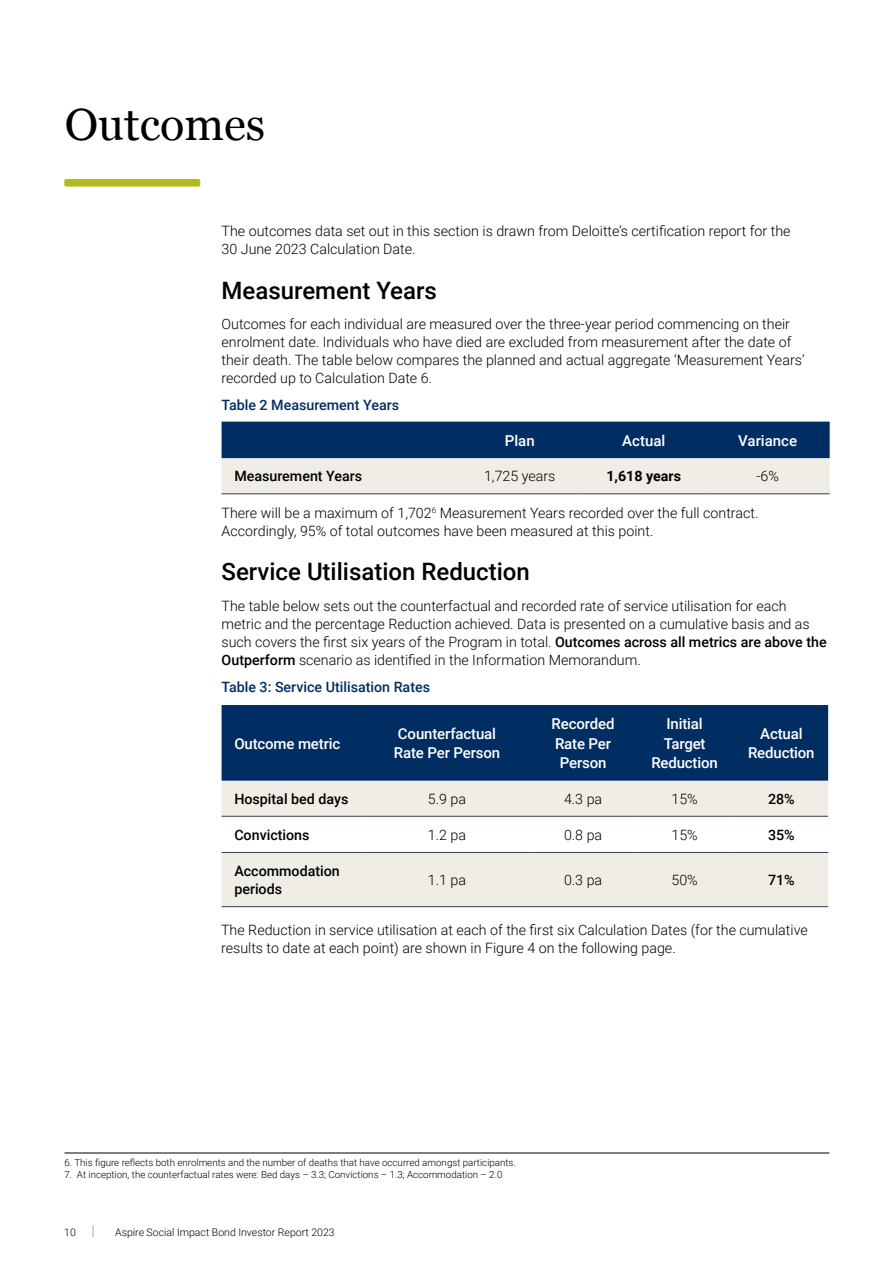
<style>
.page{position:relative;width:893px;height:1263px;background:#fff}
.page>*{position:absolute;margin:0;border:0;box-sizing:border-box;transform-origin:0 0}
.t1{font:45px "Georgia";color:#000}
.t2{font:500 24px "Roboto";color:#000}
.t3{font:500 15px/19.5px "Roboto";letter-spacing:-.01em;color:#fff;text-align:center}
.t4{font:300 14.25px/18px "Roboto";color:#000}
.t5{font:500 14.25px/18px "Roboto";color:#000}
.t6{font:500 14.25px "Roboto";color:#002d62}
.t7{font:700 14.25px "Roboto";color:#000}
.t8{font:300 10.5px "Roboto";color:#000}
.t9{font:300 9.75px "Roboto";color:#000}
.s1{font-weight:500}
</style>
<div class="page">
<svg style="left:93px;top:1225px;width:1px;height:12px"></svg>
<svg style="left:222px;top:422px;width:608px;height:72px;background:#758ba2"></svg>
<hr style="left:222px;top:494px;width:236px;height:1px;background:#363e4a">
<hr style="left:458px;top:494px;width:124px;height:1px;background:#363e4a">
<hr style="left:582px;top:494px;width:124px;height:1px;background:#363e4a">
<hr style="left:706px;top:494px;width:124px;height:1px;background:#363e4a">
<div style="left:222px;top:705px;width:606px;height:76px;background:#002d62"></div>
<svg style="left:222px;top:781px;width:606px;height:125px;fill:#efede6"></svg>
<hr style="left:222px;top:816px;width:140px;height:1px;background:#363e4a">
<hr style="left:362px;top:816px;width:169px;height:1px;background:#363e4a">
<hr style="left:531px;top:816px;width:104px;height:1px;background:#363e4a">
<hr style="left:635px;top:816px;width:100px;height:1px;background:#363e4a">
<hr style="left:735px;top:816px;width:93px;height:1px;background:#363e4a">
<hr style="left:222px;top:852px;width:140px;height:1px;background:#363e4a">
<hr style="left:362px;top:852px;width:169px;height:1px;background:#363e4a">
<hr style="left:531px;top:852px;width:104px;height:1px;background:#363e4a">
<hr style="left:635px;top:852px;width:100px;height:1px;background:#363e4a">
<hr style="left:735px;top:852px;width:93px;height:1px;background:#363e4a">
<hr style="left:222px;top:906px;width:140px;height:1px;background:#363e4a">
<hr style="left:362px;top:906px;width:169px;height:1px;background:#363e4a">
<hr style="left:531px;top:906px;width:104px;height:1px;background:#363e4a">
<hr style="left:635px;top:906px;width:100px;height:1px;background:#363e4a">
<hr style="left:735px;top:906px;width:93px;height:1px;background:#363e4a">
<hr style="left:65px;top:1153px;width:764px;height:1px;background:#000">
<div style="left:64px;top:179px;width:136px;height:8px;background:#b2bb1e;border-radius:2px"></div>
<h1 class="t1" style="left:65px;top:92px;width:202px">Outcomes</h1>
<p class="t4" style="left:222px;top:222px;width:570px">The outcomes data set out in this section is drawn from Deloitte’s certification report for the<br>30 June 2023 Calculation Date.</p>
<h2 class="t2" style="left:222px;top:273px;width:217px">Measurement Years</h2>
<p class="t4" style="left:222px;top:315px;width:584px">Outcomes for each individual are measured over the three-year period commencing on their enrolment date. Individuals who have died are excluded from measurement after the date of their death. The table below compares the planned and actual aggregate ‘Measurement Years’ recorded up to Calculation Date 6.</p>
<p class="t6" style="left:222px;top:395px;width:179px">Table 2 Measurement Years</p>
<p class="t3" style="left:505px;top:430px;width:31px">Plan</p>
<p class="t3" style="left:622px;top:430px;width:45px">Actual</p>
<p class="t3" style="left:738px;top:430px;width:60px">Variance</p>
<p class="t5" style="left:234px;top:466px;width:129px">Measurement Years</p>
<p class="t4" style="left:484px;top:466px;width:73px">1,725 years</p>
<p class="t7" style="left:606px;top:466px;width:76px">1,618 years</p>
<p class="t4" style="left:756px;top:466px;width:24px">-6%</p>
<p class="t4" style="left:222px;top:504px;width:538px">There will be a maximum of 1,702<sup>6</sup> Measurement Years recorded over the full contract.<br>Accordingly, 95% of total outcomes have been measured at this point.</p>
<h2 class="t2" style="left:222px;top:555px;width:310px">Service Utilisation Reduction</h2>
<p class="t4" style="left:222px;top:596px;width:607px">The table below sets out the counterfactual and recorded rate of service utilisation for each metric and the percentage Reduction achieved. Data is presented on a cumulative basis and as such covers the first six years of the Program in total. <span class="s1">Outcomes across all metrics are above the Outperform</span> scenario as identified in the Information Memorandum.</p>
<p class="t6" style="left:222px;top:676px;width:210px">Table 3: Service Utilisation Rates</p>
<p class="t3" style="left:234px;top:733px;width:107px">Outcome metric</p>
<p class="t3" style="left:394px;top:723px;width:108px;text-align:left">Counterfactual<br>Rate Per Person</p>
<p class="t3" style="left:552px;top:713px;width:64px">Recorded<br>Rate Per<br>Person</p>
<p class="t3" style="left:651px;top:713px;width:68px">Initial<br>Target<br>Reduction</p>
<p class="t3" style="left:748px;top:723px;width:68px">Actual<br>Reduction</p>
<p class="t5" style="left:234px;top:789px;width:116px">Hospital bed days</p>
<p class="t4" style="left:428px;top:789px;width:40px">5.9 pa</p>
<p class="t4" style="left:564px;top:789px;width:40px">4.3 pa</p>
<p class="t4" style="left:671px;top:789px;width:28px">15%</p>
<p class="t5" style="left:768px;top:789px;width:28px">28%</p>
<p class="t5" style="left:234px;top:825px;width:77px">Convictions</p>
<p class="t4" style="left:428px;top:825px;width:40px">1.2 pa</p>
<p class="t4" style="left:564px;top:825px;width:40px">0.8 pa</p>
<p class="t4" style="left:671px;top:825px;width:28px">15%</p>
<p class="t5" style="left:768px;top:825px;width:28px">35%</p>
<p class="t5" style="left:234px;top:861px;width:107px">Accommodation periods</p>
<p class="t4" style="left:428px;top:870px;width:40px">1.1 pa</p>
<p class="t4" style="left:564px;top:870px;width:40px">0.3 pa</p>
<p class="t4" style="left:671px;top:870px;width:28px">50%</p>
<p class="t5" style="left:768px;top:870px;width:28px">71%</p>
<p class="t4" style="left:221px;top:920px;width:588px">The Reduction in service utilisation at each of the first six Calculation Dates (for the cumulative results to date at each point) are shown in Figure 4 on the following page.</p>
<p class="t9" style="left:65px;top:1155px;width:453px">6. This figure reflects both enrolments and the number of deaths that have occurred amongst participants.</p>
<p class="t9" style="left:65px;top:1168px;width:439px">7. At inception, the counterfactual rates were: Bed days – 3.3; Convictions – 1.3; Accommodation – 2.0</p>
<p class="t8" style="left:64px;top:1225px;width:13px">10</p>
<p class="t8" style="left:115px;top:1225px;width:221px">Aspire Social Impact Bond Investor Report 2023</p>
</div>
